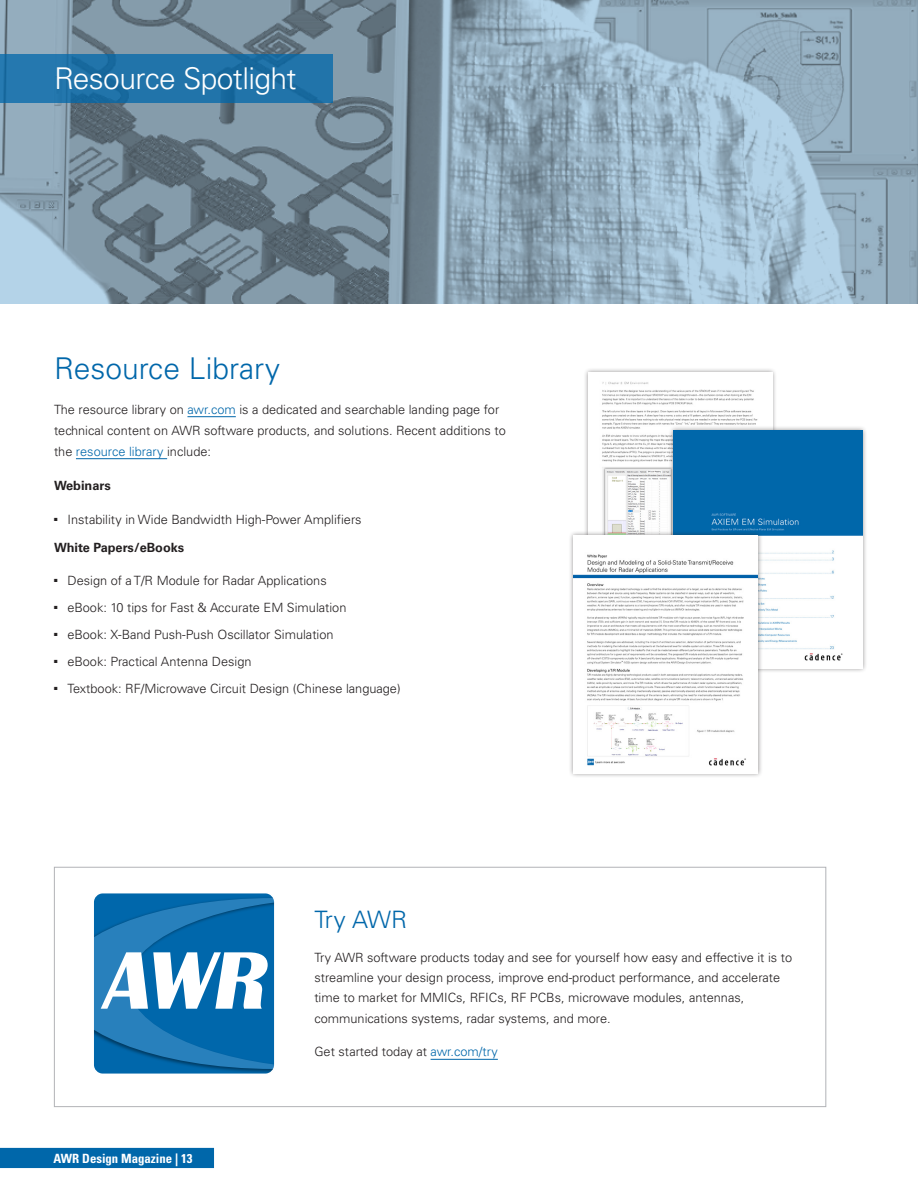
<style>
.page{position:relative;width:918px;height:1188px;background:#fff}
.page>*{position:absolute;margin:0;border:0;box-sizing:border-box;transform-origin:0 0}
.t1{font:italic 800 78.15px "Grenoble TS";color:#fff}
.Body{font:300 30px "Univers LT Std";letter-spacing:-.02em;color:#fff}
.Body-2{font:300 30px "Univers LT Std";color:#0067aa}
.product_header{font:300 24px "Univers LT Std";letter-spacing:-.02em;color:#0067aa}
.H3_Body_Text{font:300 12.75px/20.2px "Univers LT Std";color:#231f20}
.Body-3{font:300 12.75px/21px "Univers LT Std";color:#231f20}
.Body-4{font:700 12.75px "Univers LT Std";color:#231f20}
.t2{font:700 condensed 12.75px "Univers LT Std";color:#fff}
.s1{color:#0067aa}
</style>
<div class="page">
<img style="left:0;top:0;width:918px;height:303px">
<hr style="left:187px;top:416px;width:49px;height:1px;background:#0067aa">
<hr style="left:76px;top:458px;width:91px;height:1px;background:#0067aa">
<div style="left:583px;top:367px;width:194px;height:249px;background:#231f20;opacity:.5"></div>
<img style="left:588px;top:373px;width:184px;height:157px">
<div style="left:669px;top:425px;width:199px;height:249px;background:#231f20;opacity:.5"></div>
<img style="left:674px;top:430px;width:189px;height:238px">
<div style="left:569px;top:530px;width:194px;height:249px;background:#231f20;opacity:.5"></div>
<img style="left:574px;top:536px;width:184px;height:237px">
<div style="left:0;top:54px;width:333px;height:49px;background:linear-gradient(to right,#2275ac,#1d70a5)"></div>
<img style="left:95px;top:895px;width:178px;height:177px">
<svg style="left:95px;top:898px;width:178px;height:171px;background:#0c6dae"></svg>
<div style="left:92px;top:892px;width:184px;height:183px;border:2px solid #fff;border-radius:10px"></div>
<hr style="left:431px;top:1059px;width:67px;height:1px;background:#0067aa">
<div style="left:54px;top:867px;width:772px;height:240px;border:1px solid #b2b3b7"></div>
<svg style="left:0;top:1147px;width:214px;height:22px;background:#1573b1"></svg>
<p class="Body" style="left:54px;top:61px;width:244px">Resource Spotlight</p>
<p class="Body-2" style="left:54px;top:350px;width:228px">Resource Library</p>
<p class="Body-3" style="left:54px;top:399px;width:453px">The resource library on <span class="s1">awr.com</span> is a dedicated and searchable landing page for technical content on AWR software products, and solutions. Recent additions to the <span class="s1">resource library</span> include:</p>
<p class="Body-4" style="left:54px;top:478px;width:58px">Webinars</p>
<p class="H3_Body_Text" style="left:54px;top:509px;width:309px">■ Instability in Wide Bandwidth High-Power Amplifiers</p>
<p class="Body-4" style="left:54px;top:540px;width:132px">White Papers/eBooks</p>
<p class="H3_Body_Text" style="left:54px;top:571px;width:274px">■ Design of a T/R Module for Radar Applications</p>
<p class="H3_Body_Text" style="left:54px;top:598px;width:294px">■ eBook: 10 tips for Fast &amp; Accurate EM Simulation</p>
<p class="H3_Body_Text" style="left:54px;top:625px;width:281px">■ eBook: X-Band Push-Push Oscillator Simulation</p>
<p class="H3_Body_Text" style="left:54px;top:652px;width:199px">■ eBook: Practical Antenna Design</p>
<p class="H3_Body_Text" style="left:54px;top:679px;width:348px">■ Textbook: RF/Microwave Circuit Design (Chinese language)</p>
<p class="t1" style="left:102px;top:935px;width:163px">AWR</p>
<p class="t2" style="left:54px;top:1150px;width:140px">AWR Design Magazine | 13</p>
<p class="product_header" style="left:314px;top:905px;width:94px">Try AWR</p>
<p class="H3_Body_Text" style="left:314px;top:947px;width:479px">Try AWR software products today and see for yourself how easy and effective it is to streamline your design process, improve end-product performance, and accelerate time to market for MMICs, RFICs, RF PCBs, microwave modules, antennas, communications systems, radar systems, and more.</p>
<p class="H3_Body_Text" style="left:314px;top:1042px;width:185px">Get started today at <span class="s1">awr.com/try</span></p>
</div>
